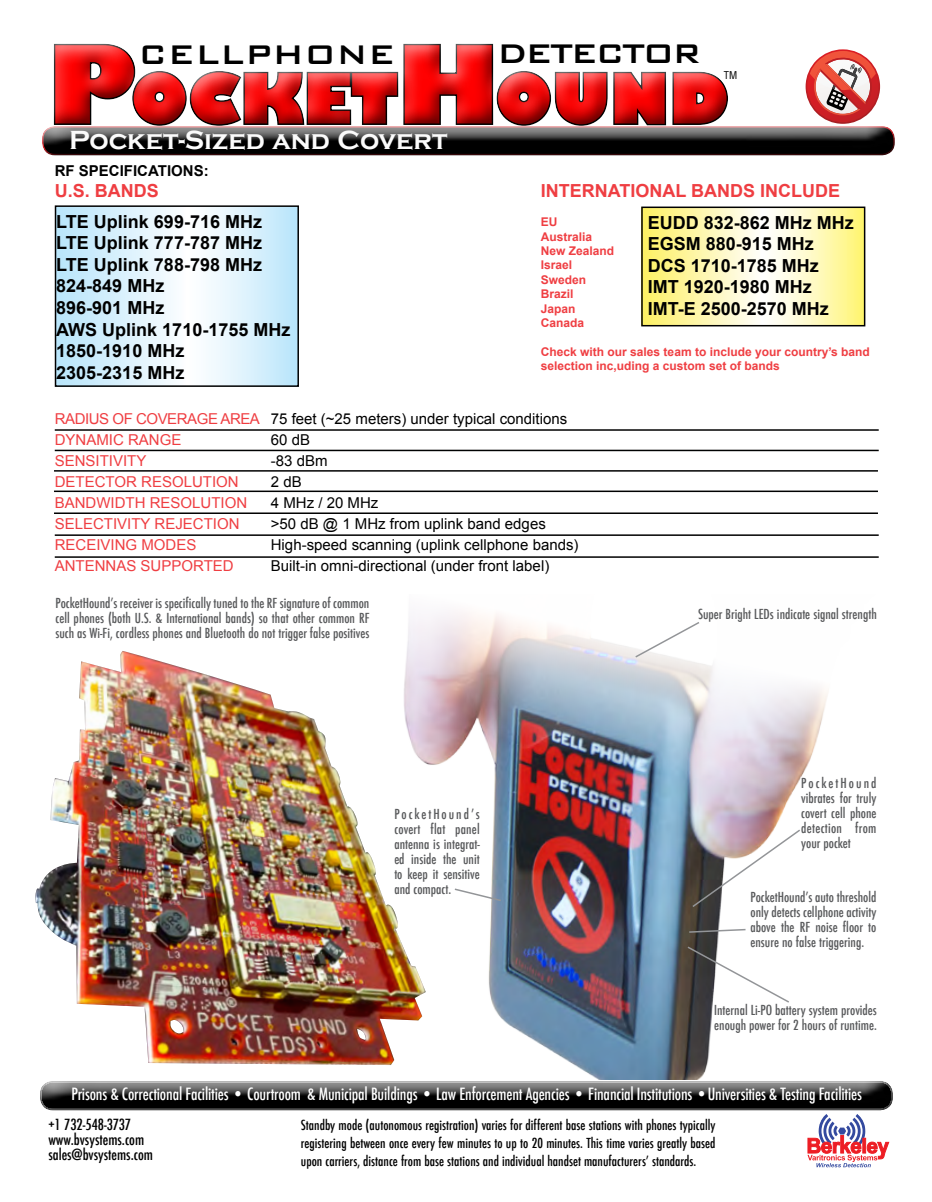
<style>
.page{position:relative;width:932px;height:1202px;background:#fff}
.page>*{position:absolute;margin:0;border:0;box-sizing:border-box;transform-origin:0 0}
.t1{font:800 67.5px "Gill Sans";letter-spacing:-.01em;color:#f00}
.t2{font:500 36px "Bank Gothic";letter-spacing:.01em;color:#000}
.t3{font:500 36px "Bank Gothic";letter-spacing:-.06em;color:#000}
.t4{font:700 27px "Copperplate Gothic";color:#fbfbfb}
.t5{font:700 18px/21.6px "Arial";color:#000}
.t6{font:700 18px "Arial";color:#ef3e42}
.t7{font:500 condensed 16.5px "Futura";letter-spacing:-.01em;color:#fff}
.t8{font:15px/21px "Arial";color:#000}
.t9{font:15px "Arial";color:#ef3e42}
.t10{font:500 condensed 15px/15px "Futura";color:#000}
.t11{font:700 15px "Arial";color:#000}
.t12{font:500 condensed 13.5px/15px "Futura";color:#58595b;text-align:justify}
.t13{font:500 condensed 13.5px/18px "Futura";color:#000;text-align:justify}
.t14{font:700 12px/14.4px "Arial";color:#ef3e42}
.t15{font:condensed 10.5px "Helvetica";color:#000}
.s1{font-size:105px}
.s2{color:#ef3e42}
</style>
<div class="page">
<img style="left:407px;top:613px;width:421px;height:159px">
<svg style="left:634px;top:613px;width:194px;height:46px"></svg>
<img style="left:35px;top:651px;width:391px;height:265px">
<div style="left:29px;top:125px;width:878px;height:33px;background:#000;opacity:.75"></div>
<div style="left:31px;top:20px;width:706px;height:115px;background:#fff"></div>
<div style="left:37px;top:32px;width:714px;height:118px;background:#000;opacity:.75"></div>
<svg style="left:805px;top:49px;width:75px;height:75px"></svg>
<svg style="left:644px;top:210px;width:218px;height:113px;background:#fef8b8"></svg>
<div style="left:641px;top:207px;width:224px;height:119px;border:2px solid #000"></div>
<hr style="left:55px;top:429px;width:823px;height:2px;background:#000101">
<hr style="left:55px;top:450px;width:823px;height:1px;background:#000101">
<hr style="left:54px;top:470px;width:824px;height:2px;background:#000101">
<hr style="left:54px;top:490px;width:824px;height:2px;background:#000101">
<hr style="left:54px;top:512px;width:824px;height:2px;background:#000101">
<hr style="left:55px;top:556px;width:823px;height:2px;background:#000101">
<hr style="left:55px;top:534px;width:823px;height:2px;background:#000101">
<svg style="left:58px;top:208px;width:238px;height:176px"></svg>
<div style="left:55px;top:205px;width:244px;height:182px;border:2px solid #000"></div>
<img style="left:40px;top:772px;width:853px;height:396px">
<h2 class="t2" style="left:139px;top:35px;width:258px">CELLPHONE</h2>
<h2 class="t3" style="left:497px;top:34px;width:206px">DETECTOR</h2>
<h1 class="t1" style="left:47px;top:46px;width:682px"><span class="s1">P</span>OCKET<span class="s1">H</span>OUND</h1>
<p class="t15" style="left:724px;top:68px;width:15px">TM</p>
<h3 class="t4" style="left:69px;top:126px;width:380px">Pocket-Sized and Covert</h3>
<p class="t11" style="left:55px;top:161px;width:155px">RF SPECIFICATIONS:</p>
<h3 class="t6" style="left:55px;top:179px;width:106px">U.S. BANDS</h3>
<h3 class="t6" style="left:541px;top:179px;width:301px">INTERNATIONAL BANDS INCLUDE</h3>
<p class="t14" style="left:541px;top:215px;width:75px">EU<br>Australia<br>New Zealand<br>Israel<br>Sweden<br>Brazil<br>Japan<br>Canada</p>
<p class="t14" style="left:541px;top:345px;width:330px">Check with our sales team to include your country’s band selection inc,uding a custom set of bands</p>
<p class="t8" style="left:55px;top:408px;width:514px"><span class="s2">RADIUS OF COVERAGE AREA</span> 75 feet (~25 meters) under typical conditions<br><span class="s2">DYNAMIC RANGE</span></p>
<h3 class="t5" style="left:56px;top:211px;width:236px">LTE Uplink 699-716 MHz<br>LTE Uplink 777-787 MHz<br>LTE Uplink 788-798 MHz<br>824-849 MHz<br>896-901 MHz<br>AWS Uplink 1710-1755 MHz<br>1850-1910 MHz<br>2305-2315 MHz</h3>
<h3 class="t5" style="left:648px;top:212px;width:208px">EUDD 832-862 MHz MHz<br>EGSM 880-915 MHz<br>DCS 1710-1785 MHz<br>IMT 1920-1980 MHz<br>IMT-E 2500-2570 MHz</h3>
<p class="t8" style="left:271px;top:429px;width:41px">60 dB</p>
<p class="t9" style="left:55px;top:450px;width:93px">SENSITIVITY</p>
<p class="t8" style="left:271px;top:450px;width:58px">-83 dBm</p>
<p class="t9" style="left:55px;top:471px;width:185px">DETECTOR RESOLUTION</p>
<p class="t8" style="left:271px;top:471px;width:32px">2 dB</p>
<p class="t9" style="left:55px;top:492px;width:194px">BANDWIDTH RESOLUTION</p>
<p class="t8" style="left:271px;top:492px;width:109px">4 MHz / 20 MHz</p>
<p class="t9" style="left:55px;top:513px;width:186px">SELECTIVITY REJECTION</p>
<p class="t8" style="left:271px;top:513px;width:276px">&gt;50 dB @ 1 MHz from uplink band edges</p>
<p class="t9" style="left:55px;top:534px;width:143px">RECEIVING MODES</p>
<p class="t8" style="left:271px;top:534px;width:309px">High-speed scanning (uplink cellphone bands)</p>
<p class="t9" style="left:55px;top:555px;width:180px">ANTENNAS SUPPORTED</p>
<p class="t8" style="left:271px;top:555px;width:280px">Built-in omni-directional (under front label)</p>
<p class="t12" style="left:56px;top:595px;width:315px">PocketHound’s receiver is specifically tuned to the RF signature of common cell phones (both U.S. &amp; International bands) so that other common RF such as Wi-Fi, cordless phones and Bluetooth do not trigger false positives</p>
<p class="t12" style="left:394px;top:807px;width:87px">PocketHound’s covert flat panel antenna is integrat&shy;ed inside the unit to keep it sensitive and compact.</p>
<p class="t12" style="left:698px;top:607px;width:180px">Super Bright LEDs indicate signal strength</p>
<p class="t12" style="left:801px;top:776px;width:77px">PocketHound vibrates for truly covert cell phone detection from your pocket</p>
<p class="t12" style="left:750px;top:889px;width:127px">PocketHound’s auto threshold only detects cellphone activity above the RF noise floor to ensure no false triggering.</p>
<p class="t12" style="left:714px;top:1002px;width:164px">Internal Li-PO battery system provides enough power for 2 hours of runtime.</p>
<p class="t7" style="left:71px;top:1083px;width:792px">Prisons &amp; Correctional Facilities • Courtroom &amp; Municipal Buildings • Law Enforcement Agencies • Financial Institutions •Universities &amp; Testing Facilities</p>
<p class="t10" style="left:48px;top:1117px;width:106px">+1 732-548-3737 www.bvsystems.com sales@bvsystems.com</p>
<p class="t13" style="left:301px;top:1115px;width:416px">Standby mode (autonomous registration) varies for different base stations with phones typically registering between once every few minutes to up to 20 minutes. This time varies greatly based upon carriers, distance from base stations and individual handset manufacturers’ standards.</p>
</div>
